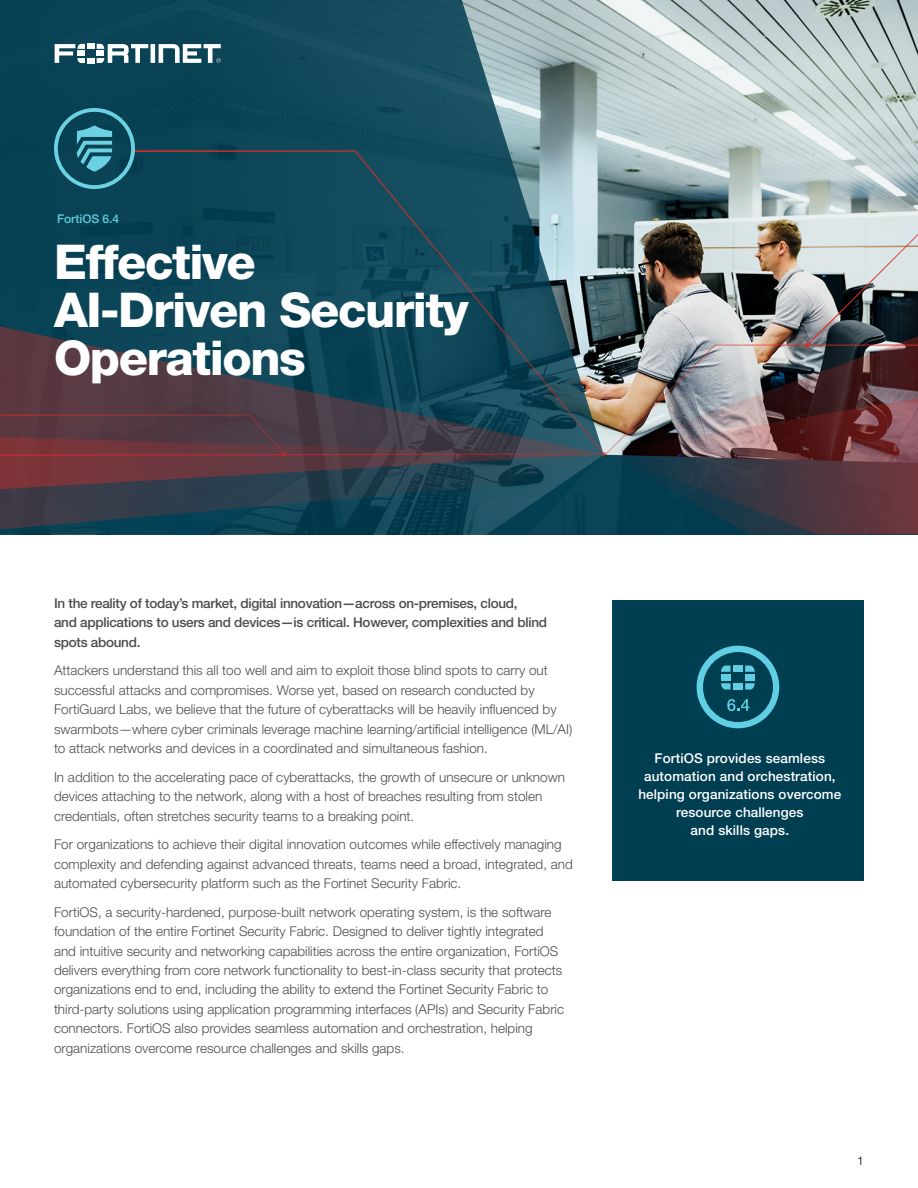
<style>
.page{position:relative;width:918px;height:1188px;background:#fff}
.page>*{position:absolute;margin:0;border:0;box-sizing:border-box;transform-origin:0 0}
.t1{font:800 48px/48px "Helvetica Neue LT Pro";letter-spacing:-.03em;color:#fff}
.t2{font:300 13.5px/19.5px "Helvetica Neue LT Pro";color:#4d4d4f}
.t3{font:500 13.5px/19.5px "Helvetica Neue LT Pro";letter-spacing:-.02em;color:#4d4d4f}
.t4{font:500 13.5px/18px "Helvetica Neue LT Pro";letter-spacing:.01em;color:#fff;text-align:center}
.t5{font:500 12px "Helvetica Neue LT Pro";color:#60cee3}
.t6{font:300 12px "Helvetica Neue LT Pro";color:#000}
</style>
<div class="page">
<div style="left:612px;top:600px;width:252px;height:281px;background:#003e52"></div>
<svg style="left:697px;top:646px;width:82px;height:82px"></svg>
<img style="left:0;top:0;width:918px;height:534px">
<p class="t5" style="left:57px;top:212px;width:64px">FortiOS 6.4</p>
<h1 class="t1" style="left:54px;top:238px;width:416px">Effective<br>AI-Driven Security<br>Operations</h1>
<p class="t3" style="left:54px;top:593px;width:495px">In the reality of today’s market, digital innovation—across on-premises, cloud,<br>and applications to users and devices—is critical. However, complexities and blind spots abound.</p>
<p class="t2" style="left:54px;top:661px;width:520px">Attackers understand this all too well and aim to exploit those blind spots to carry out successful attacks and compromises. Worse yet, based on research conducted by FortiGuard Labs, we believe that the future of cyberattacks will be heavily influenced by swarmbots—where cyber criminals leverage machine learning/artificial intelligence (ML/AI) to attack networks and devices in a coordinated and simultaneous fashion.</p>
<p class="t2" style="left:54px;top:767px;width:512px">In addition to the accelerating pace of cyberattacks, the growth of unsecure or unknown devices attaching to the network, along with a host of breaches resulting from stolen credentials, often stretches security teams to a breaking point.</p>
<p class="t2" style="left:54px;top:834px;width:520px">For organizations to achieve their digital innovation outcomes while effectively managing complexity and defending against advanced threats, teams need a broad, integrated, and automated cybersecurity platform such as the Fortinet Security Fabric.</p>
<p class="t2" style="left:54px;top:902px;width:512px">FortiOS, a security-hardened, purpose-built network operating system, is the software foundation of the entire Fortinet Security Fabric. Designed to deliver tightly integrated and intuitive security and networking capabilities across the entire organization, FortiOS delivers everything from core network functionality to best-in-class security that protects organizations end to end, including the ability to extend the Fortinet Security Fabric to third-party solutions using application programming interfaces (APIs) and Security Fabric connectors. FortiOS also provides seamless automation and orchestration, helping organizations overcome resource challenges and skills gaps.</p>
<p class="t4" style="left:638px;top:749px;width:205px">FortiOS provides seamless automation and orchestration, helping organizations overcome resource challenges<br>and skills gaps.</p>
<p class="t6" style="left:857px;top:1154px;width:8px">1</p>
</div>
